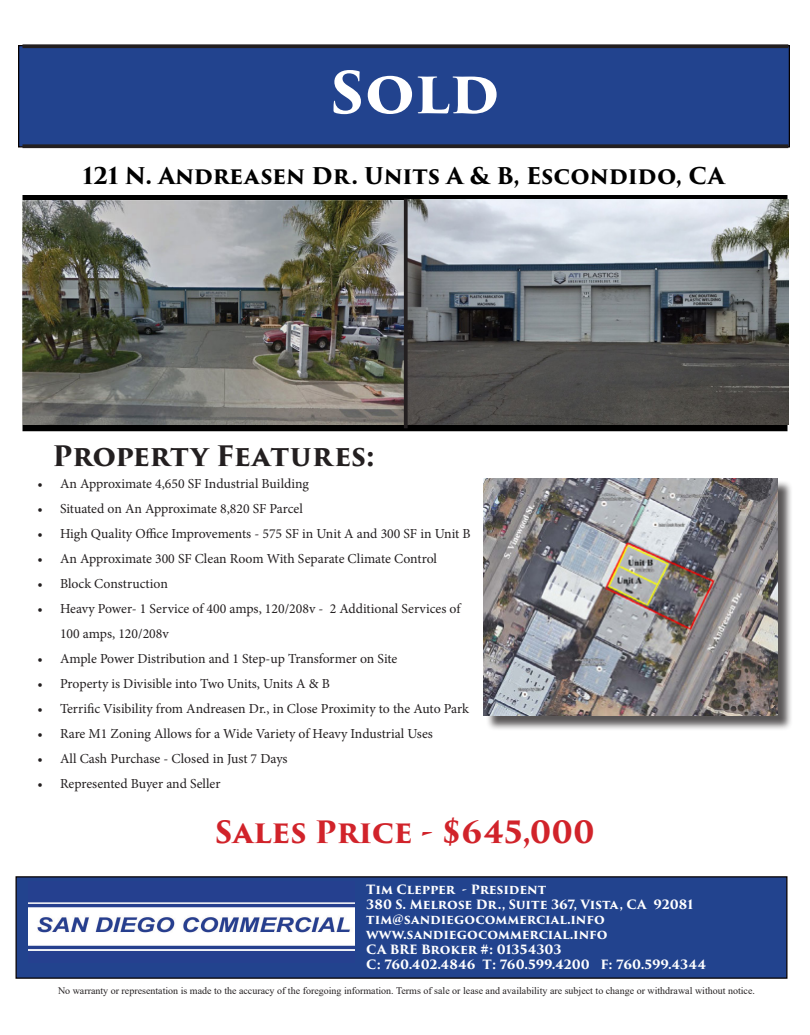
<style>
.page{position:relative;width:810px;height:1035px;background:#fff}
.page>*{position:absolute;margin:0;border:0;box-sizing:border-box;transform-origin:0 0}
.t1{font:700 56.25px "Trajan Pro 3";color:#fff;scale:1.04 1}
.t2{font:700 30px "Trajan Pro 3";color:#d1232a}
.t3{font:700 27.5px "Trajan Pro 3";color:#231f20}
.t4{font:700 22.5px "Trajan Pro 3";color:#000}
.t5{font:13.75px/25px "Minion Pro";letter-spacing:-.005em;color:#231f20}
.t6{font:700 12.5px/15px "Trajan Pro 3";color:#fff}
.t7{font:10px "Times New Roman";color:#231f20}
</style>
<div class="page">
<div style="left:15px;top:876px;width:773px;height:103px;background:#22438e;border:1px solid #060000"></div>
<div style="left:18px;top:45px;width:772px;height:103px;background:#22438e;border:1px solid #060000"></div>
<svg style="left:22px;top:144px;width:766px;height:4px;background:#22222a"></svg>
<svg style="left:22px;top:44px;width:766px;height:4px;background:#373334"></svg>
<img style="left:29px;top:902px;width:326px;height:49px">
<div style="left:22px;top:424px;width:766px;height:7px;background:#000"></div>
<div style="left:22px;top:195px;width:766px;height:7px;background:#000"></div>
<img style="left:408px;top:200px;width:381px;height:225px">
<img style="left:22px;top:200px;width:382px;height:225px">
<svg style="left:404px;top:199px;width:4px;height:229px"></svg>
<div style="left:486px;top:480px;width:307px;height:251px;background:#231f20;opacity:.75"></div>
<img style="left:484px;top:478px;width:294px;height:237px">
<h1 class="t1" style="left:330px;top:51px;width:164px">Sold</h1>
<p class="t4" style="left:83px;top:159px;width:643px">121 N. Andreasen Dr. Units A &amp; B, Escondido, CA</p>
<p class="t3" style="left:52px;top:436px;width:324px">Property Features:</p>
<p class="t5" style="left:38px;top:471px;width:273px">• An Approximate 4,650 SF Industrial Building</p>
<p class="t5" style="left:38px;top:496px;width:267px">• Situated on An Approximate 8,820 SF Parcel</p>
<p class="t5" style="left:38px;top:521px;width:435px">• High Quality Office Improvements - 575 SF in Unit A and 300 SF in Unit B</p>
<p class="t5" style="left:38px;top:546px;width:401px">• An Approximate 300 SF Clean Room With Separate Climate Control</p>
<p class="t5" style="left:38px;top:571px;width:132px">• Block Construction</p>
<p class="t5" style="left:60px;top:596px;width:402px;text-indent:-22px">• Heavy Power- 1 Service of 400 amps, 120/208v - 2 Additional Services of<br>100 amps, 120/208v</p>
<p class="t5" style="left:38px;top:646px;width:361px">• Ample Power Distribution and 1 Step-up Transformer on Site</p>
<p class="t5" style="left:38px;top:671px;width:294px">• Property is Divisible into Two Units, Units A &amp; B</p>
<p class="t5" style="left:38px;top:696px;width:433px">• Terrific Visibility from Andreasen Dr., in Close Proximity to the Auto Park</p>
<p class="t5" style="left:38px;top:721px;width:397px">• Rare M1 Zoning Allows for a Wide Variety of Heavy Industrial Uses</p>
<p class="t5" style="left:38px;top:746px;width:252px">• All Cash Purchase - Closed in Just 7 Days</p>
<p class="t5" style="left:38px;top:771px;width:185px">• Represented Buyer and Seller</p>
<p class="t2" style="left:215px;top:809px;width:381px">Sales Price - $645,000</p>
<p class="t6" style="left:366px;top:883px;width:341px">Tim Clepper - President<br>380 S. Melrose Dr., Suite 367, Vista, CA 92081 tim@sandiegocommercial.info www.sandiegocommercial.info<br>CA BRE Broker #: 01354303<br>C: 760.402.4846 T: 760.599.4200 F: 760.599.4344</p>
<p class="t7" style="left:58px;top:984px;width:698px">No warranty or representation is made to the accuracy of the foregoing information. Terms of sale or lease and availability are subject to change or withdrawal without notice.</p>
</div>
